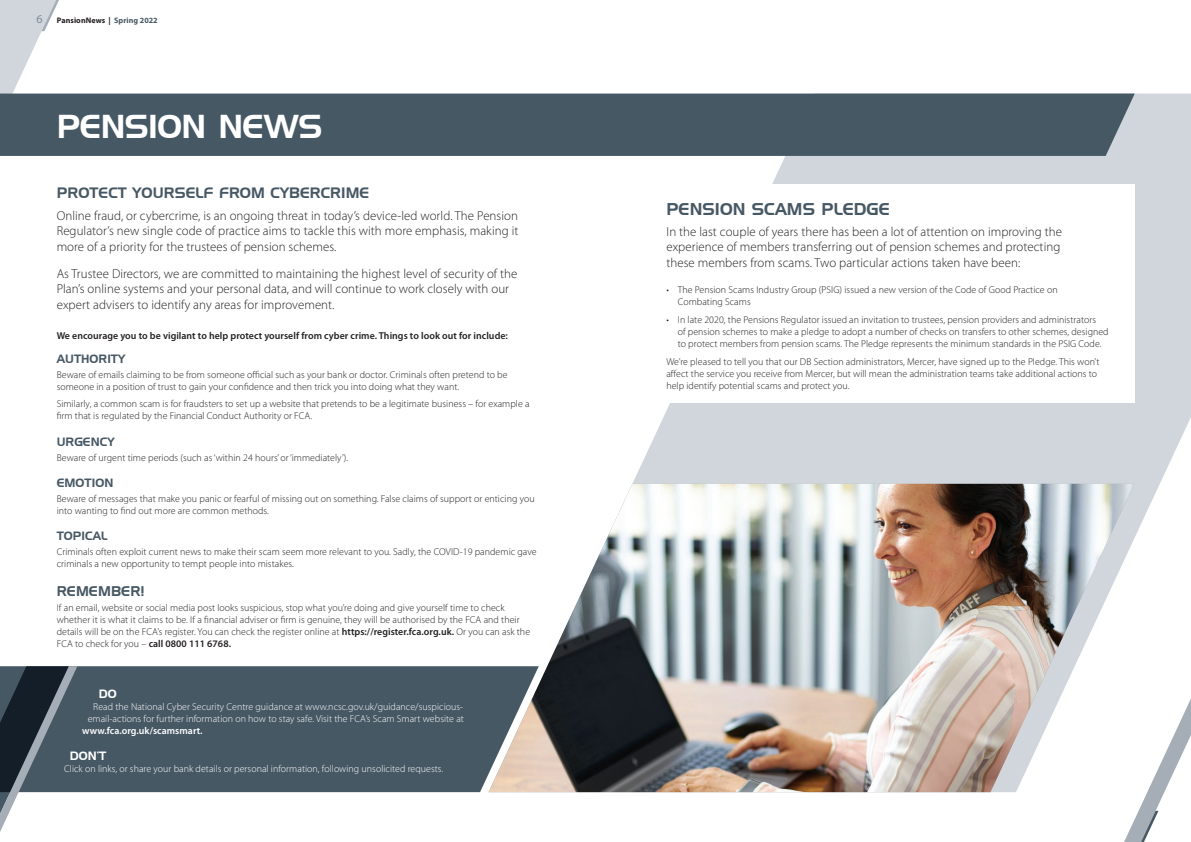
<style>
.page{position:relative;width:1191px;height:842px;background:#fff}
.page>*{position:absolute;margin:0;border:0;box-sizing:border-box;transform-origin:0 0}
.t1{font:33px "Hanzel Normal";letter-spacing:-.015em;color:#fff}
.t2{font:17px "Hanzel Normal";letter-spacing:.005em;color:#475865}
.t3{font:15px "Hanzel Normal";letter-spacing:.005em;color:#475865}
.t4{font:14px "Hanzel Normal";letter-spacing:.005em;color:#475865}
.t5{font:300 13px/15.6px "Myriad Pro";letter-spacing:.005em;color:#231f20;text-align:justify}
.t6{font:12px "Hanzel Normal";letter-spacing:.005em;color:#475865}
.t7{font:12px "Hanzel Normal";color:#fff}
.t8{font:300 10px/12px "Myriad Pro";letter-spacing:.005em;color:#231f20}
.t9{font:300 10px/12px "Myriad Pro";letter-spacing:.005em;color:#fff;text-align:center}
.t10{font:600 10px "Myriad Pro";letter-spacing:.005em;color:#231f20}
.t11{font:600 10px "Myriad Pro";letter-spacing:.005em;color:#fff}
.t12{font:700 8px "Myriad Pro";letter-spacing:.01em;color:#231f20}
.s1{font-weight:400;font-size:12px;color:#828d99}
.s2{color:#475865}
.s3{font-weight:600}
</style>
<div class="page">
<svg style="left:632px;top:156px;width:488px;height:328px;fill:#d0d6dc"></svg>
<div style="left:77px;top:666px;width:411px;height:126px;background:#475865"></div>
<div style="left:652px;top:184px;width:482px;height:219px;background:#fff"></div>
<svg style="left:0;top:0;width:59px;height:94px"></svg>
<svg style="left:1120px;top:93px;width:71px;height:749px;fill:#d0d6dc"></svg>
<svg style="left:1137px;top:811px;width:21px;height:31px"></svg>
<div style="left:0;top:94px;width:1134px;height:62px;background:#475865"></div>
<svg style="left:0;top:666px;width:77px;height:166px"></svg>
<img style="left:488px;top:484px;width:646px;height:308px">
<p class="t12" style="left:36px;top:15px;width:123px"><span class="s1">6</span> PansionNews | <span class="s2">Spring 2022</span></p>
<h1 class="t1" style="left:57px;top:107px;width:267px">PENSION NEWS</h1>
<h3 class="t3" style="left:57px;top:184px;width:314px">PROTECT YOURSELF FROM CYBERCRIME</h3>
<h3 class="t5" style="left:57px;top:207px;width:463px">Online fraud, or cybercrime, is an ongoing threat in today’s device-led world. The Pension Regulator’s new single code of practice aims to tackle this with more emphasis, making it more of a priority for the trustees of pension schemes.</h3>
<h3 class="t5" style="left:57px;top:266px;width:462px;text-align:left">As Trustee Directors, we are committed to maintaining the highest level of security of the<br>Plan’s online systems and your personal data, and will continue to work closely with our expert advisers to identify any areas for improvement.</h3>
<p class="t10" style="left:57px;top:329px;width:453px">We encourage you to be vigilant to help protect yourself from cyber crime. Things to look out for include:</p>
<p class="t6" style="left:57px;top:351px;width:70px">AUTHORITY</p>
<p class="t8" style="left:57px;top:368px;width:452px">Beware of emails claiming to be from someone official such as your bank or doctor. Criminals often pretend to be someone in a position of trust to gain your confidence and then trick you into doing what they want.</p>
<p class="t8" style="left:57px;top:398px;width:474px">Similarly, a common scam is for fraudsters to set up a website that pretends to be a legitimate business – for example a firm that is regulated by the Financial Conduct Authority or FCA.</p>
<p class="t6" style="left:57px;top:434px;width:59px">URGENCY</p>
<p class="t8" style="left:57px;top:451px;width:293px">Beware of urgent time periods (such as ‘within 24 hours’ or ‘immediately’).</p>
<p class="t6" style="left:57px;top:476px;width:58px">EMOTION</p>
<p class="t8" style="left:57px;top:492px;width:479px">Beware of messages that make you panic or fearful of missing out on something. False claims of support or enticing you into wanting to find out more are common methods.</p>
<p class="t6" style="left:57px;top:529px;width:52px">TOPICAL</p>
<p class="t8" style="left:57px;top:546px;width:481px">Criminals often exploit current news to make their scam seem more relevant to you. Sadly, the COVID-19 pandemic gave criminals a new opportunity to tempt people into mistakes.</p>
<h3 class="t4" style="left:57px;top:583px;width:90px">REMEMBER!</h3>
<p class="t8" style="left:57px;top:601px;width:475px">If an email, website or social media post looks suspicious, stop what you’re doing and give yourself time to check whether it is what it claims to be. If a financial adviser or firm is genuine, they will be authorised by the FCA and their details will be on the FCA’s register. You can check the register online at <span class="s3">https://register.fca.org.uk.</span> Or you can ask the FCA to check for you – <span class="s3">call 0800 111 6768.</span></p>
<p class="t7" style="left:99px;top:686px;width:19px">DO</p>
<p class="t9" style="left:88px;top:700px;width:378px">Read the National Cyber Security Centre guidance at www.ncsc.gov.uk/guidance/suspicious&shy;email-actions for further information on how to stay safe. Visit the FCA’s Scam Smart website at</p>
<p class="t11" style="left:82px;top:724px;width:122px">www.fca.org.uk/scamsmart.</p>
<p class="t7" style="left:70px;top:749px;width:38px">DON’T</p>
<p class="t9" style="left:64px;top:763px;width:380px">Click on links, or share your bank details or personal information, following unsolicited requests.</p>
<h2 class="t2" style="left:666px;top:198px;width:225px">PENSION SCAMS PLEDGE</h2>
<h3 class="t5" style="left:666px;top:223px;width:397px">In the last couple of years there has been a lot of attention on improving the experience of members transferring out of pension schemes and protecting these members from scams. Two particular actions taken have been:</h3>
<p class="t8" style="left:677px;top:284px;width:381px;text-indent:-11px">• The Pension Scams Industry Group (PSIG) issued a new version of the Code of Good Practice on<br>Combating Scams</p>
<p class="t8" style="left:677px;top:313px;width:432px;text-indent:-11px">• In late 2020, the Pensions Regulator issued an invitation to trustees, pension providers and administrators<br>of pension schemes to make a pledge to adopt a number of checks on transfers to other schemes, designed to protect members from pension scams. The Pledge represents the minimum standards in the PSIG Code.</p>
<p class="t8" style="left:666px;top:355px;width:434px">We’re pleased to tell you that our DB Section administrators, Mercer, have signed up to the Pledge. This won’t affect the service you receive from Mercer, but will mean the administration teams take additional actions to help identify potential scams and protect you.</p>
</div>
